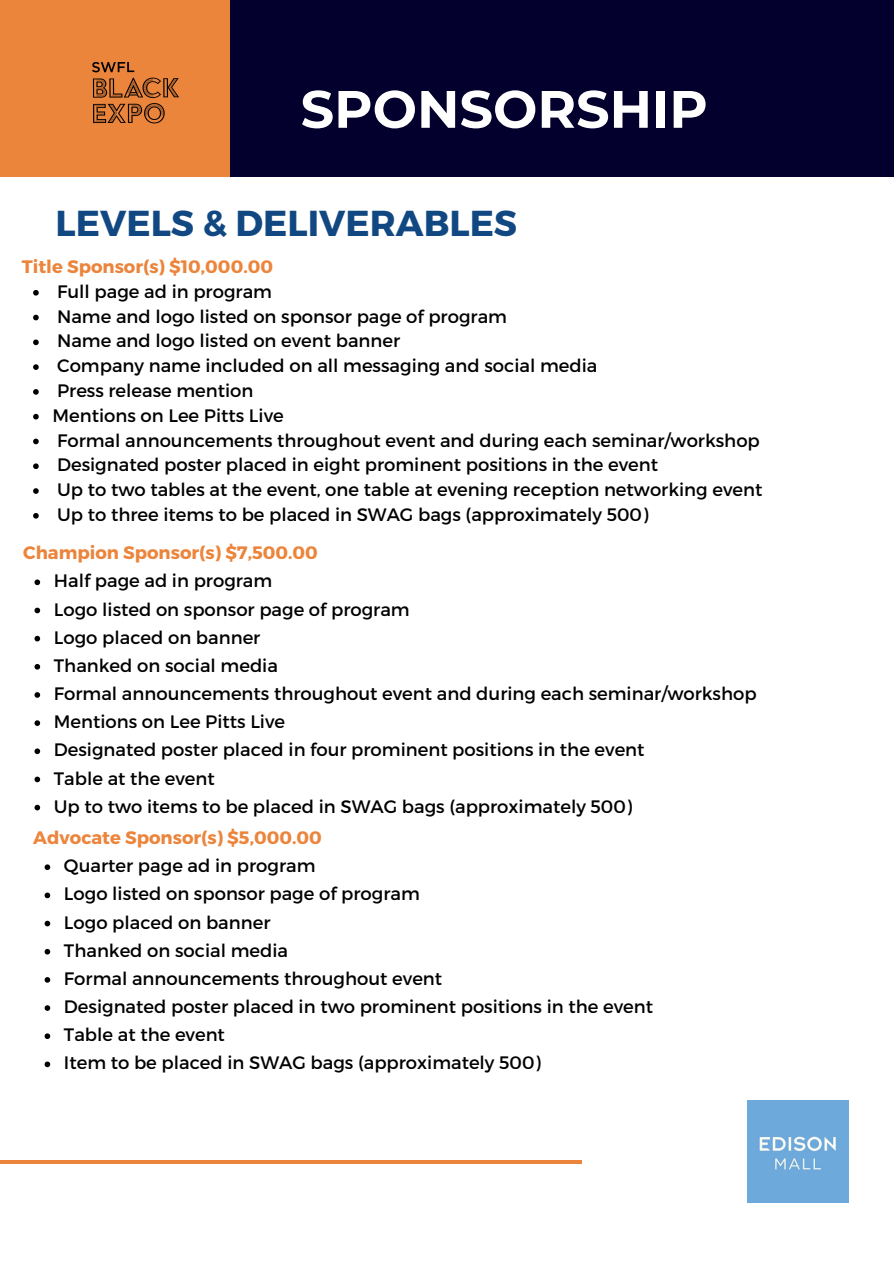
<style>
.page{position:relative;width:894px;height:1264px;background:#fff}
.page>*{position:absolute;margin:0;border:0;box-sizing:border-box;transform-origin:0 0}
.t1{font:700 52.5px "Montserrat";color:#fff}
.t2{font:700 36px "Montserrat";color:#114881}
.t3{font:18px "Montserrat";color:#000}
.t4{font:700 18px "Montserrat";color:#ec853c}
</style>
<div class="page">
<div style="left:0;top:0;width:243px;height:177px;background:#ec853c"></div>
<div style="left:230px;top:0;width:663px;height:177px;background:#03002d"></div>
<hr style="left:0;top:1160px;width:582px;height:3px;background:#ec853c">
<img style="left:92px;top:62px;width:87px;height:62px">
<img style="left:747px;top:1100px;width:101px;height:102px">
<svg style="left:33px;top:290px;width:6px;height:5px"></svg>
<svg style="left:33px;top:315px;width:6px;height:5px"></svg>
<svg style="left:33px;top:339px;width:6px;height:6px"></svg>
<svg style="left:33px;top:364px;width:6px;height:6px"></svg>
<svg style="left:33px;top:389px;width:6px;height:6px"></svg>
<svg style="left:33px;top:414px;width:6px;height:5px"></svg>
<svg style="left:33px;top:438px;width:6px;height:6px"></svg>
<svg style="left:33px;top:463px;width:6px;height:6px"></svg>
<svg style="left:33px;top:488px;width:6px;height:6px"></svg>
<svg style="left:33px;top:513px;width:6px;height:5px"></svg>
<svg style="left:34px;top:579px;width:6px;height:6px"></svg>
<svg style="left:34px;top:607px;width:6px;height:6px"></svg>
<svg style="left:34px;top:636px;width:6px;height:5px"></svg>
<svg style="left:34px;top:664px;width:6px;height:5px"></svg>
<svg style="left:34px;top:692px;width:6px;height:5px"></svg>
<svg style="left:34px;top:720px;width:6px;height:6px"></svg>
<svg style="left:34px;top:748px;width:6px;height:6px"></svg>
<svg style="left:34px;top:776px;width:6px;height:6px"></svg>
<svg style="left:34px;top:804px;width:6px;height:6px"></svg>
<svg style="left:45px;top:864px;width:5px;height:6px"></svg>
<svg style="left:45px;top:892px;width:5px;height:6px"></svg>
<svg style="left:45px;top:920px;width:5px;height:6px"></svg>
<svg style="left:45px;top:948px;width:5px;height:6px"></svg>
<svg style="left:45px;top:977px;width:5px;height:5px"></svg>
<svg style="left:45px;top:1005px;width:5px;height:5px"></svg>
<svg style="left:45px;top:1033px;width:5px;height:6px"></svg>
<svg style="left:45px;top:1061px;width:5px;height:6px"></svg>
<p class="t1" style="left:300px;top:77px;width:408px">SPONSORSHIP</p>
<p class="t2" style="left:56px;top:199px;width:463px">LEVELS &amp; DELIVERABLES</p>
<p class="t4" style="left:22px;top:255px;width:253px">Title Sponsor(s) $10,000.00</p>
<p class="t3" style="left:57px;top:280px;width:216px">Full page ad in program</p>
<p class="t3" style="left:57px;top:304px;width:451px">Name and logo listed on sponsor page of program</p>
<p class="t3" style="left:57px;top:329px;width:344px">Name and logo listed on event banner</p>
<p class="t3" style="left:57px;top:354px;width:541px">Company name included on all messaging and social media</p>
<p class="t3" style="left:57px;top:379px;width:198px">Press release mention</p>
<p class="t3" style="left:52px;top:403px;width:233px">Mentions on Lee Pitts Live</p>
<p class="t3" style="left:57px;top:428px;width:704px">Formal announcements throughout event and during each seminar/workshop</p>
<p class="t3" style="left:57px;top:453px;width:602px">Designated poster placed in eight prominent positions in the event</p>
<p class="t3" style="left:57px;top:478px;width:706px">Up to two tables at the event, one table at evening reception networking event</p>
<p class="t3" style="left:57px;top:503px;width:592px">Up to three items to be placed in SWAG bags (approximately 500)</p>
<p class="t4" style="left:23px;top:541px;width:296px">Champion Sponsor(s) $7,500.00</p>
<p class="t3" style="left:54px;top:569px;width:220px">Half page ad in program</p>
<p class="t3" style="left:54px;top:597px;width:357px">Logo listed on sponsor page of program</p>
<p class="t3" style="left:54px;top:625px;width:208px">Logo placed on banner</p>
<p class="t3" style="left:54px;top:653px;width:225px">Thanked on social media</p>
<p class="t3" style="left:54px;top:682px;width:704px">Formal announcements throughout event and during each seminar/workshop</p>
<p class="t3" style="left:54px;top:710px;width:233px">Mentions on Lee Pitts Live</p>
<p class="t3" style="left:54px;top:738px;width:592px">Designated poster placed in four prominent positions in the event</p>
<p class="t3" style="left:54px;top:766px;width:162px">Table at the event</p>
<p class="t3" style="left:54px;top:794px;width:579px">Up to two items to be placed in SWAG bags (approximately 500)</p>
<p class="t4" style="left:33px;top:826px;width:290px">Advocate Sponsor(s) $5,000.00</p>
<p class="t3" style="left:64px;top:854px;width:253px">Quarter page ad in program</p>
<p class="t3" style="left:64px;top:882px;width:357px">Logo listed on sponsor page of program</p>
<p class="t3" style="left:64px;top:910px;width:208px">Logo placed on banner</p>
<p class="t3" style="left:64px;top:938px;width:225px">Thanked on social media</p>
<p class="t3" style="left:64px;top:966px;width:379px">Formal announcements throughout event</p>
<p class="t3" style="left:64px;top:995px;width:590px">Designated poster placed in two prominent positions in the event</p>
<p class="t3" style="left:64px;top:1023px;width:162px">Table at the event</p>
<p class="t3" style="left:64px;top:1051px;width:478px">Item to be placed in SWAG bags (approximately 500)</p>
</div>
